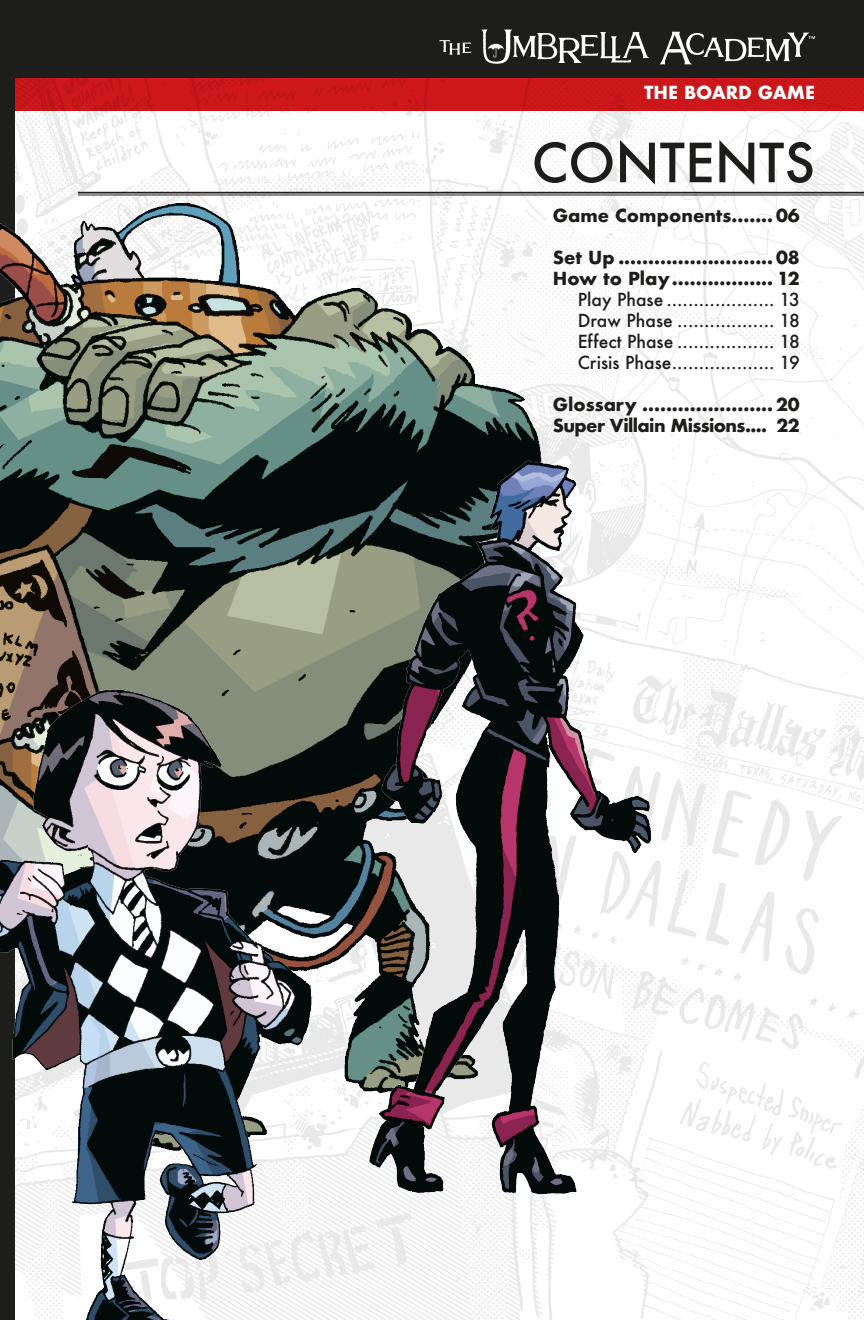
<style>
.page{position:relative;width:864px;height:1320px;background:#fff}
.page>*{position:absolute;margin:0;border:0;box-sizing:border-box;transform-origin:0 0}
.t1{font:500 52.5px "Futura";color:#1d1d1b}
.t2{font:500 17.5px "Futura";color:#1d1d1b}
.t3{font:700 17.5px "Futura";color:#1d1d1b}
.t4{font:700 17.5px "Futura";letter-spacing:-.035em;color:#1d1d1b}
.t5{font:700 17.5px "Futura";color:#fff}
</style>
<div class="page">
<img style="left:15px;top:110px;width:848px;height:1210px">
<div style="left:15px;top:78px;width:848px;height:32px;background:#cd171a"></div>
<div style="left:0;top:0;width:15px;height:1320px;background:#1d1d1b"></div>
<div style="left:15px;top:0;width:848px;height:78px;background:#1d1d1b"></div>
<svg style="left:439px;top:40px;width:32px;height:15px"></svg>
<svg style="left:481px;top:29px;width:333px;height:35px"></svg>
<hr style="left:78px;top:195px;width:785px;height:1px;background:#1d1d1b">
<hr style="left:78px;top:192px;width:785px;height:1px;background:#1d1d1b">
<img style="left:0;top:158px;width:604px;height:1100px">
<img style="left:344px;top:419px;width:315px;height:822px">
<img style="left:0;top:667px;width:321px;height:653px">
<p class="t5" style="left:643px;top:80px;width:172px">THE BOARD GAME</p>
<h1 class="t1" style="left:531px;top:127px;width:284px">CONTENTS</h1>
<p class="t3" style="left:552px;top:203px;width:248px">Game Components....... 06</p>
<p class="t3" style="left:552px;top:245px;width:248px">Set Up .......................... 08</p>
<p class="t3" style="left:552px;top:266px;width:248px">How to Play................. 12</p>
<p class="t2" style="left:577px;top:287px;width:223px">Play Phase .................... 13</p>
<p class="t2" style="left:577px;top:308px;width:223px">Draw Phase .................. 18</p>
<p class="t2" style="left:577px;top:329px;width:223px">Effect Phase .................. 18</p>
<p class="t2" style="left:577px;top:350px;width:223px">Crisis Phase................... 19</p>
<p class="t3" style="left:552px;top:392px;width:248px">Glossary ...................... 20</p>
<p class="t4" style="left:552px;top:413px;width:248px">Super Villain Missions.... 22</p>
</div>
